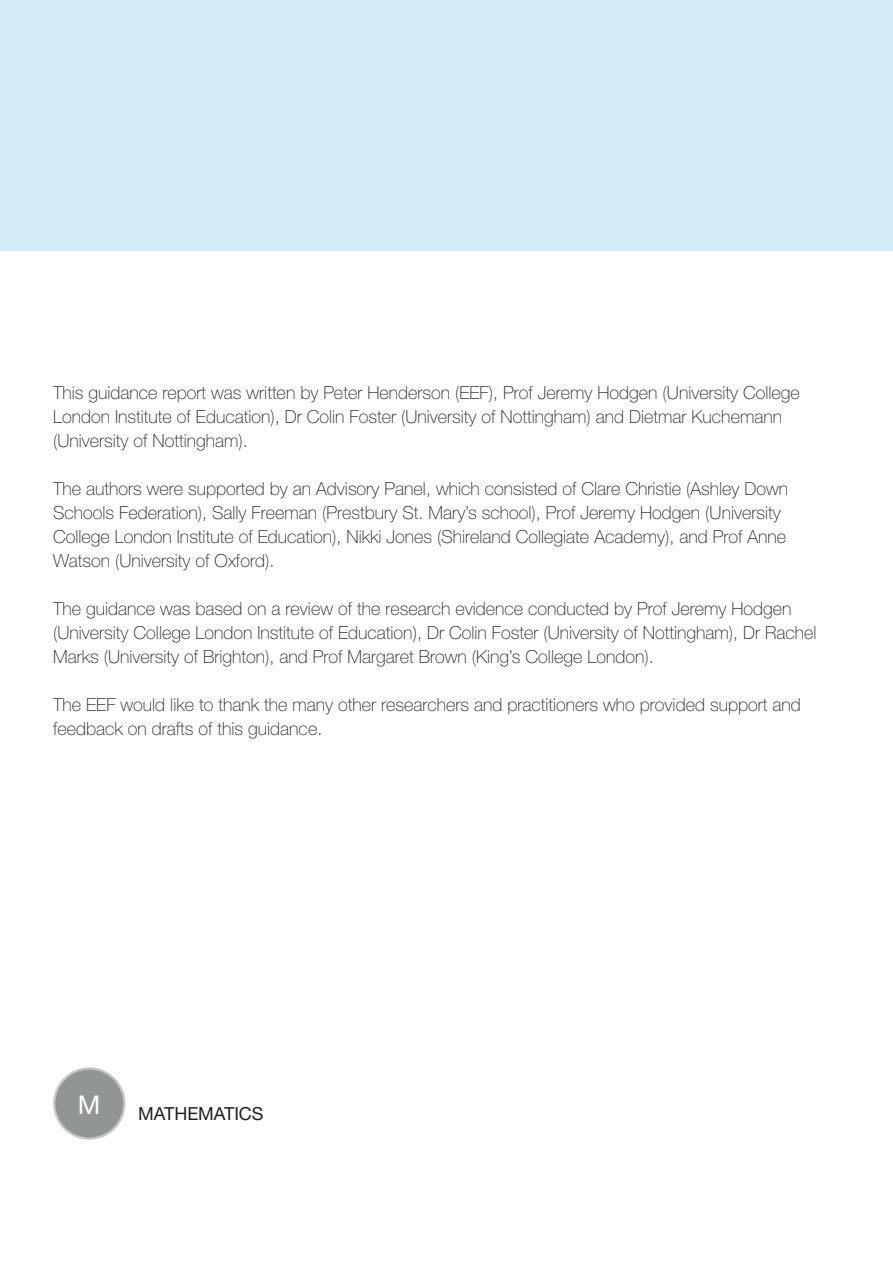
<style>
.page{position:relative;width:893px;height:1263px;background:#fff}
.page>*{position:absolute;margin:0;border:0;box-sizing:border-box;transform-origin:0 0}
.t1{font:25.8px "Helvetica Neue CE";color:#fff}
.t2{font:100 18px/24px "Helvetica Neue CE";color:#231f20}
.t3{font:18px "Helvetica Neue CE";letter-spacing:-.005em;color:#231f20}
</style>
<div class="page">
<div style="left:0;top:0;width:893px;height:251px;background:#d1ebf8"></div>
<div style="left:54px;top:1068px;width:70px;height:70px;background:#929595;border-radius:50%"></div>
<div style="left:53px;top:1067px;width:72px;height:73px;border:2px solid #c4c5c4;border-radius:50%"></div>
<p class="t2" style="left:53px;top:381px;width:748px">This guidance report was written by Peter Henderson (EEF), Prof Jeremy Hodgen (University College<br>London Institute of Education), Dr Colin Foster (University of Nottingham) and Dietmar Kuchemann (University of Nottingham).</p>
<p class="t2" style="left:53px;top:477px;width:737px">The authors were supported by an Advisory Panel, which consisted of Clare Christie (Ashley Down Schools Federation), Sally Freeman (Prestbury St. Mary’s school), Prof Jeremy Hodgen (University College London Institute of Education), Nikki Jones (Shireland Collegiate Academy), and Prof Anne Watson (University of Oxford).</p>
<p class="t2" style="left:53px;top:597px;width:765px">The guidance was based on a review of the research evidence conducted by Prof Jeremy Hodgen (University College London Institute of Education), Dr Colin Foster (University of Nottingham), Dr Rachel<br>Marks (University of Brighton), and Prof Margaret Brown (King’s College London).</p>
<p class="t2" style="left:53px;top:693px;width:749px">The EEF would like to thank the many other researchers and practitioners who provided support and feedback on drafts of this guidance.</p>
<h1 class="t1" style="left:78px;top:1089px;width:24px">M</h1>
<p class="t3" style="left:138px;top:1103px;width:127px">MATHEMATICS</p>
</div>
